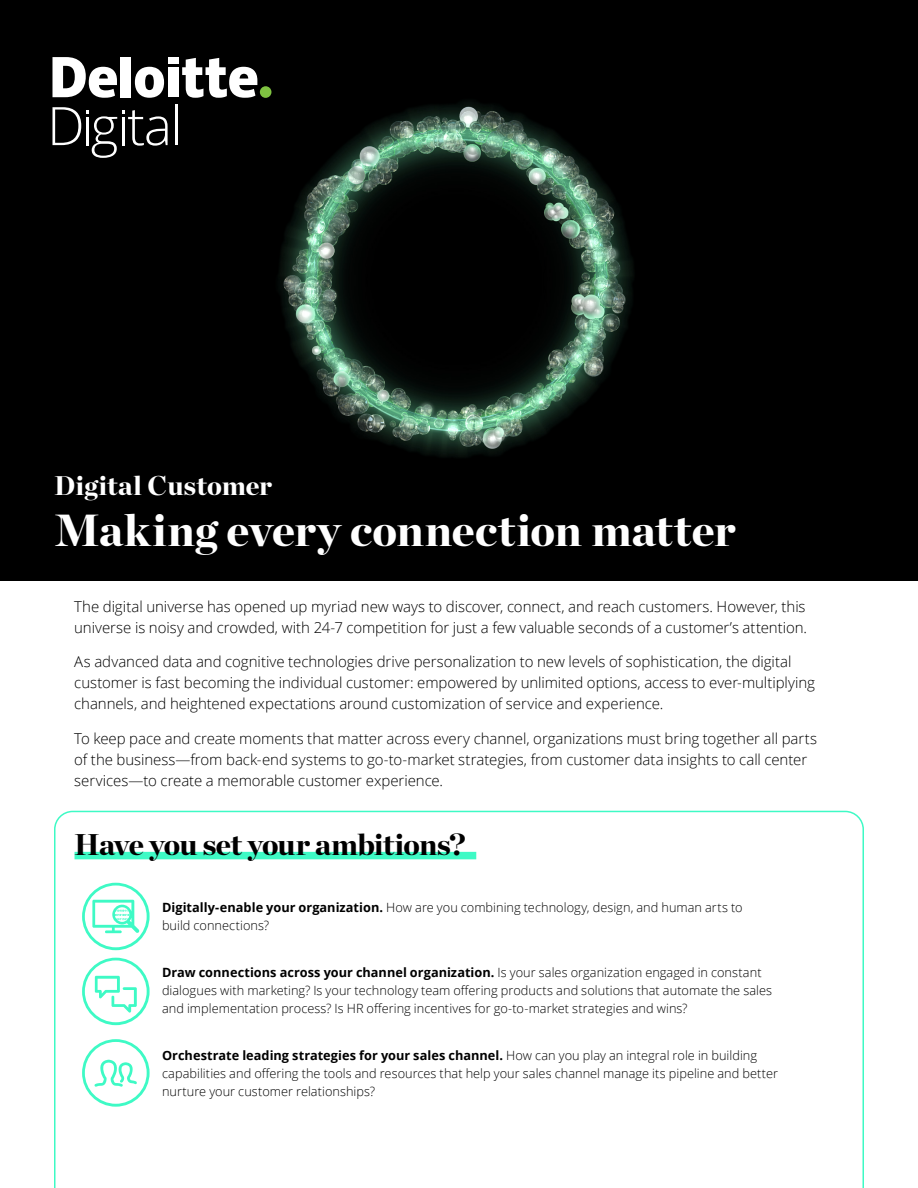
<style>
.page{position:relative;width:918px;height:1188px;background:#fff}
.page>*{position:absolute;margin:0;border:0;box-sizing:border-box;transform-origin:0 0}
.t1{font:900 45px "Chronicle Display";color:#fff}
.t2{font:900 30px "Chronicle Display";letter-spacing:-.025em;color:#000}
.t3{font:900 27px "Chronicle Display";letter-spacing:.005em;color:#fff}
.t4{font:300 15px/21px "Open Sans";letter-spacing:-.005em;color:#000}
.body{font:300 12.75px/18px "Open Sans";letter-spacing:.005em;color:#000}
.s1{font-weight:700}
</style>
<div class="page">
<div style="left:0;top:0;width:918px;height:580px;background:#000"></div>
<svg style="left:54px;top:811px;width:810px;height:377px"></svg>
<img style="left:268px;top:88px;width:366px;height:369px">
<div style="left:75px;top:852px;width:401px;height:7px;background:#3efac5"></div>
<svg style="left:82px;top:883px;width:68px;height:67px"></svg>
<svg style="left:82px;top:958px;width:68px;height:67px"></svg>
<svg style="left:82px;top:1039px;width:68px;height:68px"></svg>
<div style="left:260px;top:86px;width:11px;height:12px;background:#7fc241;border-radius:50%"></div>
<div style="left:121px;top:57px;width:10px;height:40px;background:#fff"></div>
<svg style="left:135px;top:67px;width:29px;height:31px"></svg>
<div style="left:168px;top:67px;width:10px;height:30px;background:#fff"></div>
<div style="left:168px;top:57px;width:10px;height:7px;background:#fff"></div>
<svg style="left:182px;top:58px;width:75px;height:40px"></svg>
<svg style="left:52px;top:57px;width:65px;height:41px"></svg>
<hr style="left:175px;top:105px;width:2px;height:40px;background:#fff">
<svg style="left:52px;top:107px;width:116px;height:51px"></svg>
<p class="t3" style="left:54px;top:463px;width:220px">Digital Customer</p>
<p class="t1" style="left:54px;top:493px;width:683px">Making every connection matter</p>
<p class="t4" style="left:74px;top:596px;width:734px">The digital universe has opened up myriad new ways to discover, connect, and reach customers. However, this universe is noisy and crowded, with 24-7 competition for just a few valuable seconds of a customer’s attention.</p>
<p class="t4" style="left:74px;top:651px;width:742px">As advanced data and cognitive technologies drive personalization to new levels of sophistication, the digital customer is fast becoming the individual customer: empowered by unlimited options, access to ever-multiplying channels, and heightened expectations around customization of service and experience.</p>
<p class="t4" style="left:74px;top:728px;width:745px">To keep pace and create moments that matter across every channel, organizations must bring together all parts of the business—from back-end systems to go-to-market strategies, from customer data insights to call center services—to create a memorable customer experience.</p>
<p class="t2" style="left:74px;top:820px;width:393px">Have you set your ambitions?</p>
<p class="body" style="left:162px;top:898px;width:582px"><span class="s1">Digitally-enable your organization.</span> How are you combining technology, design, and human arts to build connections?</p>
<p class="body" style="left:162px;top:963px;width:612px"><span class="s1">Draw connections across your channel organization.</span> Is your sales organization engaged in constant dialogues with marketing? Is your technology team offering products and solutions that automate the sales and implementation process? Is HR offering incentives for go-to-market strategies and wins?</p>
<p class="body" style="left:162px;top:1047px;width:618px"><span class="s1">Orchestrate leading strategies for your sales channel.</span> How can you play an integral role in building capabilities and offering the tools and resources that help your sales channel manage its pipeline and better nurture your customer relationships?</p>
</div>
